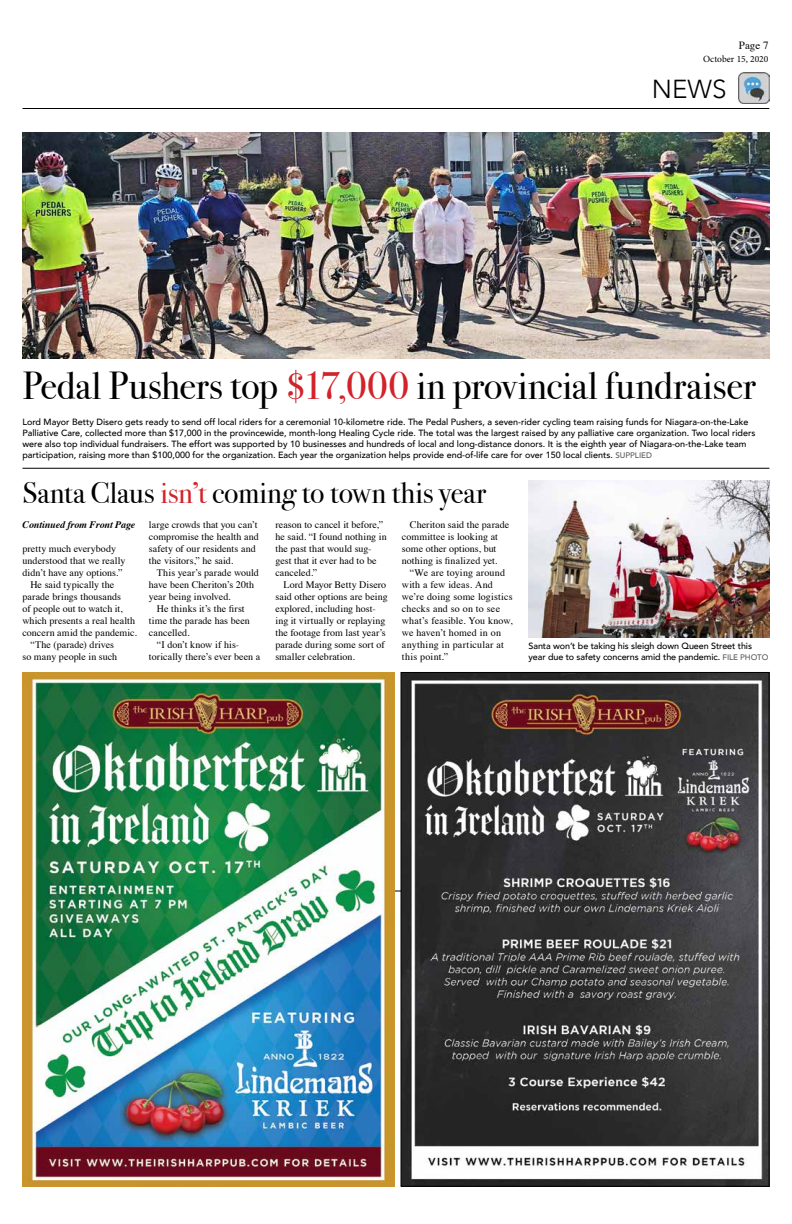
<style>
.page{position:relative;width:792px;height:1224px;background:#fff}
.page>*{position:absolute;margin:0;border:0;box-sizing:border-box;transform-origin:0 0}
.t1{font:39px "Bodoni Svty Two ITCTT";letter-spacing:-.005em;color:#000}
.t2{font:30px "Bodoni Svty Two ITCTT";color:#000}
.t3{font:300 26px "Avenir";color:#000}
.t4{font:11px "Times";color:#000}
.t5{font:10px/12px "Times";letter-spacing:.005em;color:#000}
.t6{font:italic 700 10px "Times";letter-spacing:-.01em;color:#000}
.t7{font:9.5px "Minion Pro";color:#000}
.t8{font:500 9px/11px "Avenir";color:#000}
.s1{color:#d2232a}
.s2{font-size:8px;color:#58595b}
</style>
<div class="page">
<hr style="left:22px;top:108px;width:747px;height:1px;background:#000">
<img style="left:738px;top:72px;width:31px;height:31px">
<img style="left:23px;top:132px;width:746px;height:226px">
<hr style="left:22px;top:891px;width:495px;height:1px;background:#000">
<img style="left:403px;top:674px;width:365px;height:511px">
<img style="left:23px;top:672px;width:372px;height:515px">
<hr style="left:22px;top:468px;width:747px;height:1px;background:#000">
<img style="left:529px;top:480px;width:241px;height:158px">
<p class="t4" style="left:739px;top:35px;width:31px">Page 7</p>
<p class="t7" style="left:703px;top:52px;width:67px">October 15, 2020</p>
<h3 class="t3" style="left:652px;top:74px;width:76px">NEWS</h3>
<h1 class="t1" style="left:23px;top:354px;width:735px">Pedal Pushers top <span class="s1">$17,000</span> in provincial fundraiser</h1>
<p class="t8" style="left:22px;top:416px;width:734px">Lord Mayor Betty Disero gets ready to send off local riders for a ceremonial 10-kilometre ride. The Pedal Pushers, a seven-rider cycling team raising funds for Niagara-on-the-Lake Palliative Care, collected more than $17,000 in the provincewide, month-long Healing Cycle ride. The total was the largest raised by any palliative care organization. Two local riders were also top individual fundraisers. The effort was supported by 10 businesses and hundreds of local and long-distance donors. It is the eighth year of Niagara-on-the-Lake team participation, raising more than $100,000 for the organization. Each year the organization helps provide end-of-life care for over 150 local clients. <span class="s2">SUPPLIED</span></p>
<h2 class="t2" style="left:22px;top:468px;width:465px">Santa Claus <span class="s1">isn’t</span> coming to town this year</h2>
<p class="t6" style="left:22px;top:515px;width:114px">Continued from Front Page</p>
<p class="t5" style="left:22px;top:542px;width:95px">pretty much everybody</p>
<p class="t5" style="left:22px;top:554px;width:104px">understood that we really</p>
<p class="t5" style="left:22px;top:566px;width:102px">didn’t have any options.”</p>
<p class="t5" style="left:30px;top:578px;width:85px">He said typically the</p>
<p class="t5" style="left:22px;top:590px;width:100px">parade brings thousands</p>
<p class="t5" style="left:22px;top:602px;width:102px">of people out to watch it,</p>
<p class="t5" style="left:22px;top:614px;width:114px">which presents a real health</p>
<p class="t5" style="left:22px;top:626px;width:116px">concern amid the pandemic.</p>
<p class="t5" style="left:30px;top:638px;width:85px">“The (parade) drives</p>
<p class="t5" style="left:22px;top:650px;width:96px">so many people in such</p>
<p class="t5" style="left:149px;top:518px;width:111px">large crowds that you can’t compromise the health and safety of our residents and the visitors,” he said.</p>
<p class="t5" style="left:149px;top:566px;width:111px;text-indent:8px">This year’s parade would have been Cheriton’s 20th year being involved.</p>
<p class="t5" style="left:149px;top:602px;width:103px;text-indent:8px">He thinks it’s the first time the parade has been cancelled.</p>
<p class="t5" style="left:149px;top:638px;width:113px;text-indent:8px">“I don’t know if his&shy;torically there’s ever been a</p>
<p class="t5" style="left:275px;top:518px;width:113px">reason to cancel it before,” he said. “I found nothing in the past that would sug&shy;gest that it ever had to be canceled.”</p>
<p class="t5" style="left:275px;top:578px;width:114px;text-indent:8px">Lord Mayor Betty Disero said other options are being explored, including host&shy;ing it virtually or replaying the footage from last year’s parade during some sort of smaller celebration.</p>
<p class="t5" style="left:402px;top:518px;width:109px;text-indent:8px">Cheriton said the parade committee is looking at some other options, but nothing is finalized yet.</p>
<p class="t5" style="left:402px;top:566px;width:112px;text-indent:8px">“We are toying around with a few ideas. And we’re doing some logistics checks and so on to see what’s feasible. You know, we haven’t homed in on anything in particular at this point.”</p>
<p class="t8" style="left:529px;top:640px;width:241px">Santa won’t be taking his sleigh down Queen Street this year due to safety concerns amid the pandemic. <span class="s2">FILE PHOTO</span></p>
</div>
